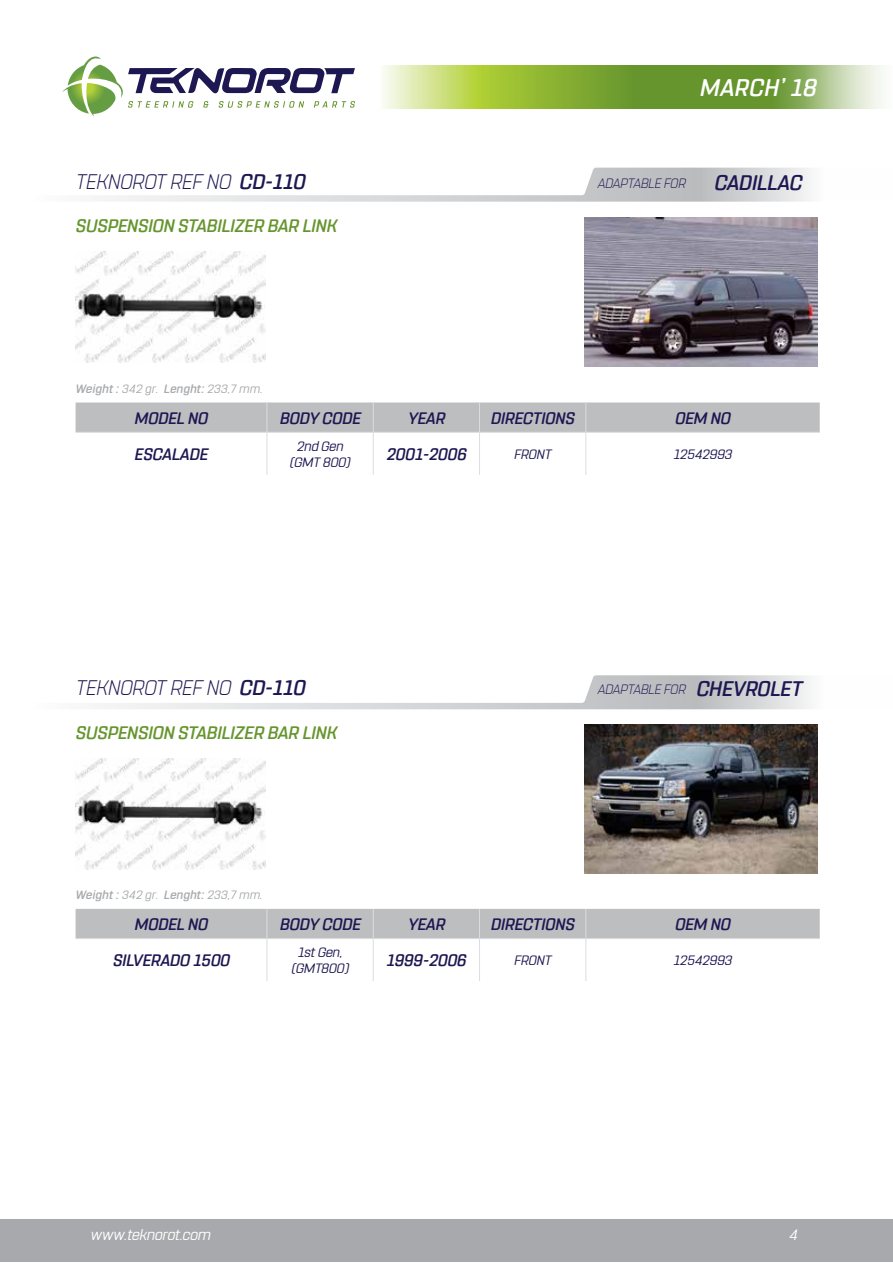
<style>
.page{position:relative;width:893px;height:1263px;background:#fff}
.page>*{position:absolute;margin:0;border:0;box-sizing:border-box;transform-origin:0 0}
.t1{font:italic 500 24px "Rohn Rounded";letter-spacing:.025em;color:#fff}
.t2{font:italic 300 21px "Rohn Rounded";color:#1d1752}
.t3{font:italic 500 21px "Rohn Rounded";color:#1d1752}
.t4{font:italic 500 18px "Rohn Rounded";color:#66952e}
.t5{font:italic 500 16.5px "Rohn Rounded";color:#1d1752}
.t6{font:italic 15px "Rohn Rounded";color:#fff}
.t7{font:italic 13.5px/16.2px "Rohn Rounded";color:#1d1752;text-align:center}
.t8{font:italic 300 13.5px "Rohn Rounded";color:#1d1752}
.t9{font:italic 500 12px "Rohn Rounded";letter-spacing:.025em;color:#a7a9ac}
.s1{font-weight:500}
.s2{font-weight:400}
</style>
<div class="page">
<div style="left:0;top:1220px;width:893px;height:42px;background:#a7a9ac"></div>
<svg style="left:383px;top:66px;width:500px;height:42px;background:#97b859"></svg>
<svg style="left:62px;top:57px;width:293px;height:59px"></svg>
<svg style="left:103px;top:168px;width:707px;height:34px"></svg>
<div style="left:76px;top:402px;width:744px;height:30px;background:#bcbec0"></div>
<hr style="left:267px;top:402px;width:1px;height:30px;background:#dcddde">
<hr style="left:373px;top:402px;width:1px;height:30px;background:#dcddde">
<hr style="left:479px;top:402px;width:1px;height:30px;background:#dcddde">
<hr style="left:586px;top:402px;width:1px;height:30px;background:#dcddde">
<hr style="left:76px;top:432px;width:191px;height:1px;background:#dcddde">
<hr style="left:267px;top:432px;width:106px;height:1px;background:#dcddde">
<hr style="left:267px;top:432px;width:1px;height:43px;background:#dcddde">
<hr style="left:373px;top:432px;width:107px;height:1px;background:#dcddde">
<hr style="left:373px;top:432px;width:1px;height:43px;background:#dcddde">
<hr style="left:480px;top:432px;width:106px;height:1px;background:#dcddde">
<hr style="left:479px;top:432px;width:1px;height:43px;background:#dcddde">
<hr style="left:586px;top:432px;width:234px;height:1px;background:#dcddde">
<hr style="left:586px;top:432px;width:1px;height:43px;background:#dcddde">
<img style="left:76px;top:252px;width:190px;height:111px">
<img style="left:584px;top:218px;width:234px;height:149px">
<svg style="left:103px;top:675px;width:707px;height:34px"></svg>
<img style="left:76px;top:758px;width:190px;height:111px">
<div style="left:76px;top:909px;width:744px;height:29px;background:#bcbec0"></div>
<hr style="left:76px;top:938px;width:191px;height:1px;background:#dcddde">
<hr style="left:267px;top:938px;width:106px;height:1px;background:#dcddde">
<hr style="left:267px;top:939px;width:1px;height:42px;background:#dcddde">
<hr style="left:373px;top:938px;width:107px;height:1px;background:#dcddde">
<hr style="left:373px;top:939px;width:1px;height:42px;background:#dcddde">
<hr style="left:480px;top:938px;width:106px;height:1px;background:#dcddde">
<hr style="left:479px;top:939px;width:1px;height:42px;background:#dcddde">
<hr style="left:586px;top:938px;width:234px;height:1px;background:#dcddde">
<hr style="left:586px;top:939px;width:1px;height:42px;background:#dcddde">
<img style="left:584px;top:724px;width:234px;height:149px">
<h1 class="t1" style="left:700px;top:74px;width:118px">MARCH’ 18</h1>
<p class="t2" style="left:76px;top:170px;width:231px">TEKNOROT REF NO <span class="s1">CD-110</span></p>
<p class="t8" style="left:598px;top:175px;width:89px">ADAPTABLE FOR</p>
<p class="t4" style="left:76px;top:216px;width:263px">SUSPENSION STABILIZER BAR LINK</p>
<p class="t3" style="left:714px;top:170px;width:89px">CADILLAC</p>
<p class="t9" style="left:76px;top:381px;width:188px">Weight : <span class="s2">342 gr.</span> Lenght: <span class="s2">233,7 mm.</span></p>
<p class="t5" style="left:135px;top:409px;width:75px">MODEL NO</p>
<p class="t5" style="left:280px;top:409px;width:82px">BODY CODE</p>
<p class="t5" style="left:408px;top:409px;width:39px">YEAR</p>
<p class="t5" style="left:491px;top:409px;width:85px">DIRECTIONS</p>
<p class="t5" style="left:675px;top:409px;width:57px">OEM NO</p>
<p class="t5" style="left:135px;top:445px;width:75px">ESCALADE</p>
<p class="t7" style="left:290px;top:438px;width:63px">2nd Gen (GMT 800)</p>
<p class="t5" style="left:386px;top:445px;width:81px">2001-2006</p>
<p class="t7" style="left:514px;top:446px;width:39px">FRONT</p>
<p class="t7" style="left:673px;top:446px;width:60px">12542993</p>
<p class="t2" style="left:76px;top:676px;width:231px">TEKNOROT REF NO <span class="s1">CD-110</span></p>
<p class="t8" style="left:598px;top:681px;width:89px">ADAPTABLE FOR</p>
<p class="t4" style="left:76px;top:722px;width:263px">SUSPENSION STABILIZER BAR LINK</p>
<p class="t3" style="left:696px;top:677px;width:107px">CHEVROLET</p>
<p class="t9" style="left:76px;top:888px;width:188px">Weight : <span class="s2">342 gr.</span> Lenght: <span class="s2">233,7 mm.</span></p>
<p class="t5" style="left:135px;top:915px;width:75px">MODEL NO</p>
<p class="t5" style="left:280px;top:915px;width:82px">BODY CODE</p>
<p class="t5" style="left:408px;top:915px;width:39px">YEAR</p>
<p class="t5" style="left:491px;top:915px;width:85px">DIRECTIONS</p>
<p class="t5" style="left:675px;top:915px;width:57px">OEM NO</p>
<p class="t5" style="left:113px;top:951px;width:119px">SILVERADO 1500</p>
<p class="t7" style="left:291px;top:944px;width:60px">1st Gen, (GMT800)</p>
<p class="t5" style="left:386px;top:951px;width:81px">1999-2006</p>
<p class="t7" style="left:514px;top:952px;width:39px">FRONT</p>
<p class="t7" style="left:673px;top:952px;width:60px">12542993</p>
<p class="t6" style="left:91px;top:1226px;width:122px">www.teknorot.com</p>
<p class="t6" style="left:789px;top:1226px;width:10px">4</p>
</div>
